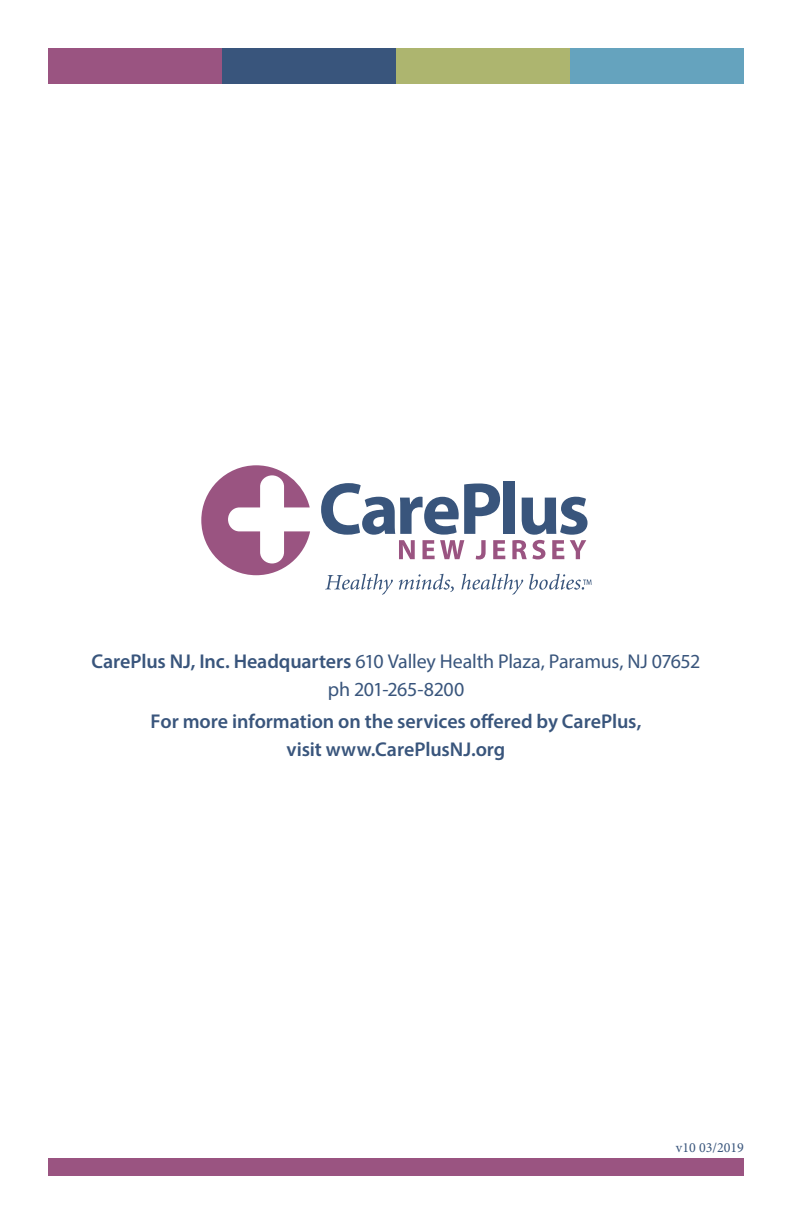
<style>
.page{position:relative;width:792px;height:1224px;background:#fff}
.page>*{position:absolute;margin:0;border:0;box-sizing:border-box;transform-origin:0 0}
.t1{font:20px/28px "Myriad Pro";letter-spacing:-.01em;color:#39557c;text-align:center}
.t2{font:600 20px/28px "Myriad Pro";letter-spacing:-.005em;color:#39557c;text-align:center}
.t3{font:14px "Minion Pro";color:#39557c}
.s1{font-weight:600}
</style>
<div class="page">
<div style="left:504px;top:481px;width:11px;height:53px;background:#39557c"></div>
<svg style="left:321px;top:483px;width:184px;height:77px"></svg>
<svg style="left:512px;top:497px;width:76px;height:62px"></svg>
<svg style="left:201px;top:465px;width:109px;height:110px"></svg>
<svg style="left:325px;top:574px;width:68px;height:21px"></svg>
<svg style="left:399px;top:574px;width:55px;height:18px"></svg>
<svg style="left:461px;top:574px;width:62px;height:21px"></svg>
<svg style="left:529px;top:574px;width:63px;height:16px"></svg>
<div style="left:48px;top:48px;width:174px;height:36px;background:#9a5481"></div>
<div style="left:222px;top:48px;width:174px;height:36px;background:#39557c"></div>
<div style="left:396px;top:48px;width:174px;height:36px;background:#adb56f"></div>
<div style="left:570px;top:48px;width:174px;height:36px;background:#65a3be"></div>
<div style="left:48px;top:1158px;width:696px;height:18px;background:#9a5481"></div>
<p class="t1" style="left:92px;top:649px;width:610px"><span class="s1">CarePlus NJ, Inc. Headquarters</span> 610 Valley Health Plaza, Paramus, NJ 07652 ph 201-265-8200</p>
<p class="t2" style="left:151px;top:709px;width:492px">For more information on the services offered by CarePlus, visit www.CarePlusNJ.org</p>
<p class="t3" style="left:676px;top:1142px;width:70px">v10 03/2019</p>
</div>
